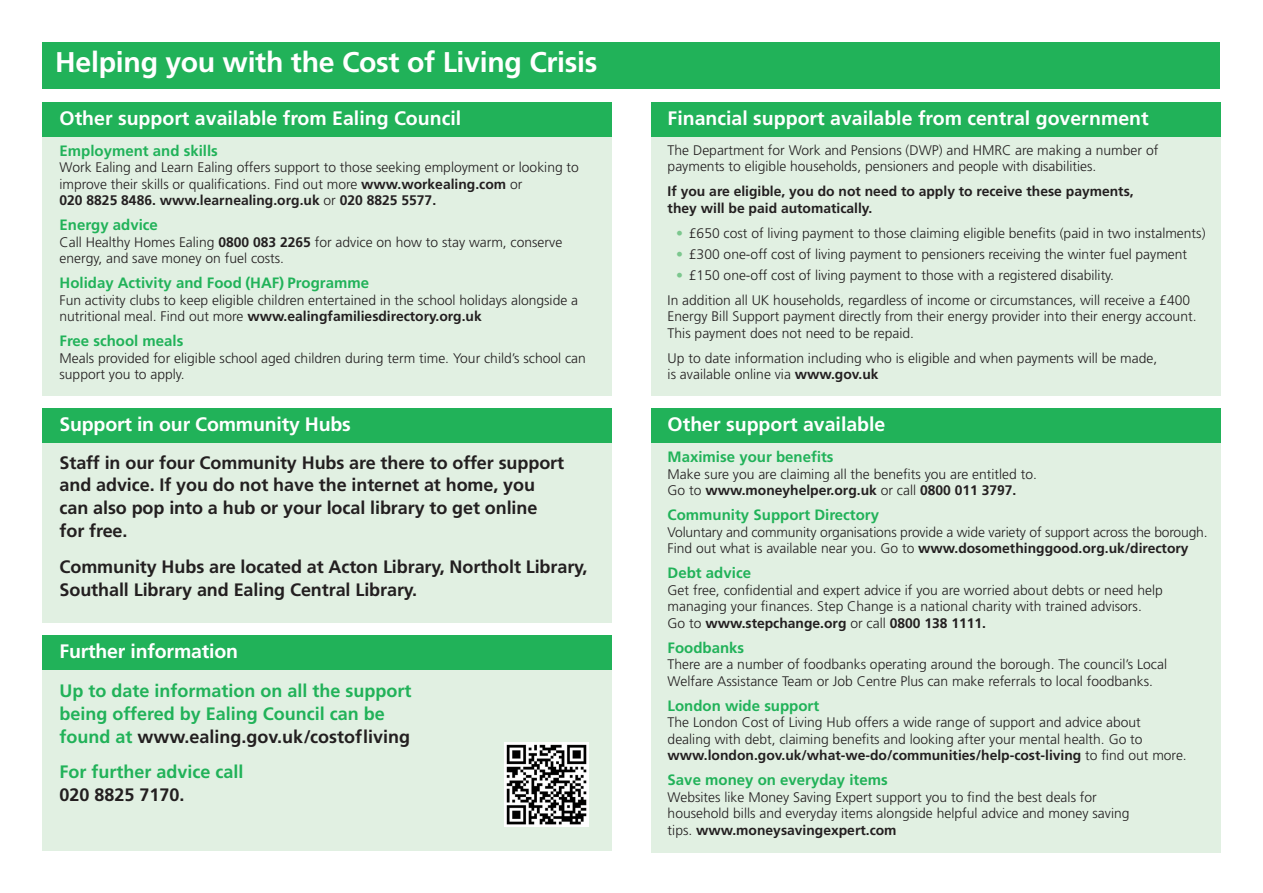
<style>
.page{position:relative;width:1263px;height:893px;background:#fff}
.page>*{position:absolute;margin:0;border:0;box-sizing:border-box;transform-origin:0 0}
.t1{font:700 28.5px "Frutiger LT Std";letter-spacing:-.01em;color:#fff}
.t2{font:700 19.5px "Frutiger LT Std";color:#fff}
.t3{font:700 18px/22.8px "Frutiger LT Std";letter-spacing:-.005em;color:#231f20}
.t4{font:700 18px/22.8px "Frutiger LT Std";color:#21b259}
.t5{font:700 15px "Frutiger LT Std";color:#21b259}
.t6{font:300 13.8px/16.5px "Frutiger LT Std";color:#231f20}
.t7{font:700 13.8px/16.5px "Frutiger LT Std";color:#231f20}
.s1{font-weight:700}
.s2{color:#231f20}
.s3{color:#7cc78e}
</style>
<div class="page">
<div style="left:651px;top:102px;width:569px;height:293px;background:#e1f0e2"></div>
<div style="left:43px;top:102px;width:569px;height:293px;background:#e1f0e2"></div>
<div style="left:43px;top:43px;width:1177px;height:46px;background:#21b259"></div>
<div style="left:651px;top:408px;width:569px;height:445px;background:#e1f0e2"></div>
<div style="left:651px;top:102px;width:569px;height:34px;background:#21b259"></div>
<div style="left:651px;top:408px;width:569px;height:34px;background:#21b259"></div>
<div style="left:43px;top:102px;width:569px;height:34px;background:#21b259"></div>
<div style="left:43px;top:408px;width:569px;height:215px;background:#e1f0e2"></div>
<div style="left:43px;top:636px;width:569px;height:214px;background:#e1f0e2"></div>
<img style="left:504px;top:742px;width:85px;height:84px">
<div style="left:43px;top:408px;width:569px;height:34px;background:#21b259"></div>
<div style="left:43px;top:636px;width:569px;height:34px;background:#21b259"></div>
<p class="t1" style="left:55px;top:46px;width:544px">Helping you with the Cost of Living Crisis</p>
<p class="t2" style="left:60px;top:106px;width:403px">Other support available from Ealing Council</p>
<p class="t5" style="left:60px;top:142px;width:160px">Employment and skills</p>
<p class="t6" style="left:60px;top:160px;width:521px">Work Ealing and Learn Ealing offers support to those seeking employment or looking to improve their skills or qualifications. Find out more <span class="s1">www.workealing.com</span> or<br><span class="s1">020 8825 8486. www.learnealing.org.uk</span> or <span class="s1">020 8825 5577.</span></p>
<p class="t5" style="left:60px;top:216px;width:100px">Energy advice</p>
<p class="t6" style="left:60px;top:234px;width:504px">Call Healthy Homes Ealing <span class="s1">0800 083 2265</span> for advice on how to stay warm, conserve energy, and save money on fuel costs.</p>
<p class="t5" style="left:60px;top:274px;width:311px">Holiday Activity and Food (HAF) Programme</p>
<p class="t6" style="left:60px;top:292px;width:520px">Fun activity clubs to keep eligible children entertained in the school holidays alongside a nutritional meal. Find out more <span class="s1">www.ealingfamiliesdirectory.org.uk</span></p>
<p class="t5" style="left:60px;top:332px;width:125px">Free school meals</p>
<p class="t6" style="left:60px;top:350px;width:528px">Meals provided for eligible school aged children during term time. Your child’s school can support you to apply.</p>
<p class="t2" style="left:60px;top:412px;width:293px">Support in our Community Hubs</p>
<p class="t3" style="left:60px;top:451px;width:506px">Staff in our four Community Hubs are there to offer support and advice. If you do not have the internet at home, you can also pop into a hub or your local library to get online for free.</p>
<p class="t3" style="left:60px;top:555px;width:529px">Community Hubs are located at Acton Library, Northolt Library,<br>Southall Library and Ealing Central Library.</p>
<p class="t2" style="left:60px;top:640px;width:180px">Further information</p>
<p class="t4" style="left:60px;top:679px;width:354px">Up to date information on all the support being offered by Ealing Council can be found at <span class="s2">www.ealing.gov.uk/costofliving</span></p>
<p class="t4" style="left:60px;top:761px;width:186px">For further advice call<br><span class="s2">020 8825 7170.</span></p>
<p class="t2" style="left:668px;top:106px;width:483px">Financial support available from central government</p>
<p class="t6" style="left:668px;top:142px;width:492px">The Department for Work and Pensions (DWP) and HMRC are making a number of payments to eligible households, pensioners and people with disabilities.</p>
<p class="t7" style="left:668px;top:184px;width:468px">If you are eligible, you do not need to apply to receive these payments, they will be paid automatically.</p>
<p class="t6" style="left:676px;top:225px;width:531px"><span class="s3">•</span> £650 cost of living payment to those claiming eligible benefits (paid in two instalments)</p>
<p class="t6" style="left:676px;top:246px;width:513px"><span class="s3">•</span> £300 one-off cost of living payment to pensioners receiving the winter fuel payment</p>
<p class="t6" style="left:676px;top:267px;width:439px"><span class="s3">•</span> £150 one-off cost of living payment to those with a registered disability.</p>
<p class="t6" style="left:668px;top:292px;width:530px">In addition all UK households, regardless of income or circumstances, will receive a £400<br>Energy Bill Support payment directly from their energy provider into their energy account.<br>This payment does not need to be repaid.</p>
<p class="t6" style="left:668px;top:350px;width:491px">Up to date information including who is eligible and when payments will be made, is available online via <span class="s1">www.gov.uk</span></p>
<p class="t2" style="left:668px;top:412px;width:219px">Other support available</p>
<p class="t5" style="left:668px;top:448px;width:167px">Maximise your benefits</p>
<p class="t6" style="left:668px;top:466px;width:371px">Make sure you are claiming all the benefits you are entitled to.<br>Go to <span class="s1">www.moneyhelper.org.uk</span> or call <span class="s1">0800 011 3797.</span></p>
<p class="t5" style="left:668px;top:506px;width:213px">Community Support Directory</p>
<p class="t6" style="left:668px;top:524px;width:541px">Voluntary and community organisations provide a wide variety of support across the borough.<br>Find out what is available near you. Go to <span class="s1">www.dosomethinggood.org.uk/directory</span></p>
<p class="t5" style="left:668px;top:564px;width:85px">Debt advice</p>
<p class="t6" style="left:668px;top:582px;width:497px">Get free, confidential and expert advice if you are worried about debts or need help managing your finances. Step Change is a national charity with trained advisors.<br>Go to <span class="s1">www.stepchange.org</span> or call <span class="s1">0800 138 1111.</span></p>
<p class="t5" style="left:668px;top:638px;width:78px">Foodbanks</p>
<p class="t6" style="left:668px;top:656px;width:501px">There are a number of foodbanks operating around the borough. The council’s Local<br>Welfare Assistance Team or Job Centre Plus can make referrals to local foodbanks.</p>
<p class="t5" style="left:668px;top:696px;width:153px">London wide support</p>
<p class="t6" style="left:668px;top:714px;width:521px">The London Cost of Living Hub offers a wide range of support and advice about dealing with debt, claiming benefits and looking after your mental health. Go to <span class="s1">www.london.gov.uk/what-we-do/communities/help-cost-living</span> to find out more.</p>
<p class="t5" style="left:668px;top:771px;width:222px">Save money on everyday items</p>
<p class="t6" style="left:668px;top:789px;width:463px">Websites like Money Saving Expert support you to find the best deals for household bills and everyday items alongside helpful advice and money saving tips. <span class="s1">www.moneysavingexpert.com</span></p>
</div>
